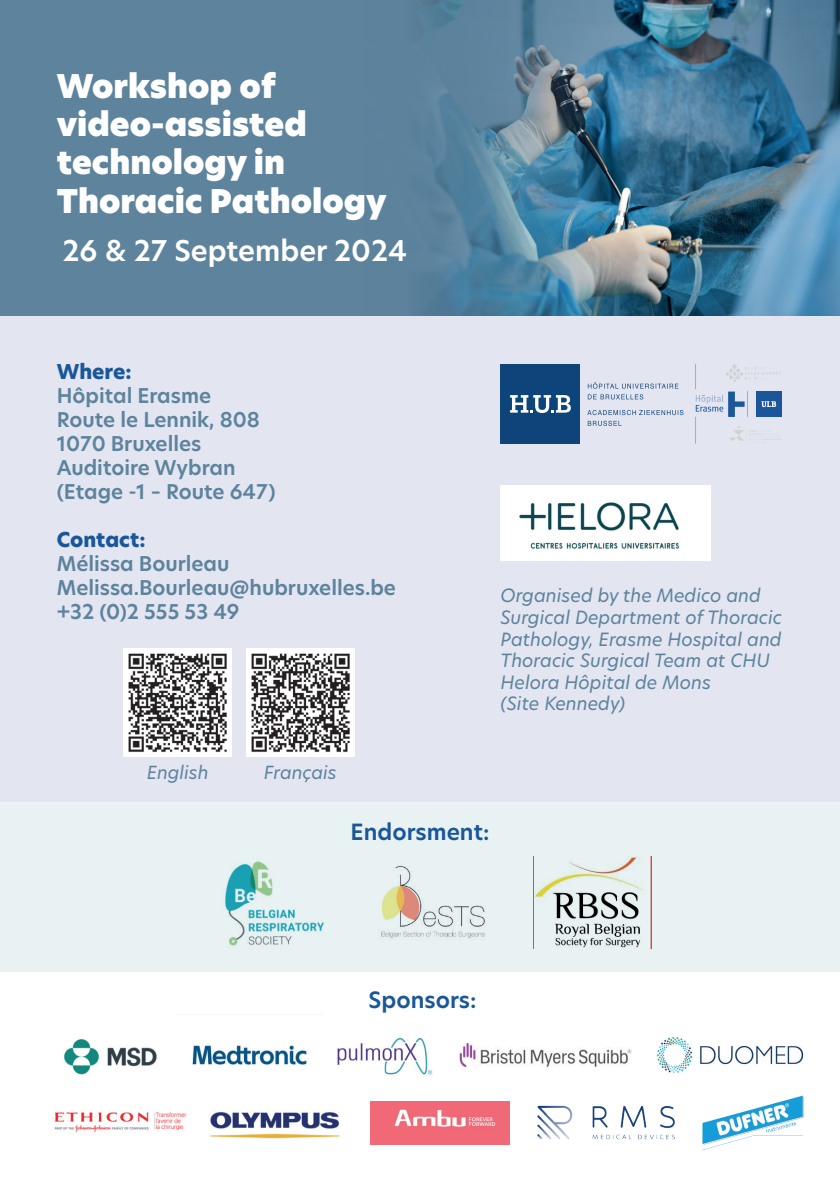
<style>
.page{position:relative;width:840px;height:1191px;background:#fff}
.page>*{position:absolute;margin:0;border:0;box-sizing:border-box;transform-origin:0 0}
.t1{font:32px/38.4px "New Hero Super";color:#fff}
.t2{font:600 28px "New Hero";color:#fff}
.t3{font:600 22px "New Hero";color:#1a5799}
.t4{font:600 20px/24px "New Hero";color:#5d839d}
.t5{font:800 20px "New Hero";color:#1a5799}
.t6{font:italic 18px/21.6px "New Hero";color:#5d839d}
.t7{font:italic 17.8px "New Hero";color:#5d839d}
</style>
<div class="page">
<div style="left:0;top:171px;width:839px;height:636px;background:#e3e6f1"></div>
<div style="left:0;top:802px;width:839px;height:169px;background:#e8f2f3"></div>
<div style="left:0;top:0;width:839px;height:315px;background:#5d839d"></div>
<img style="left:422px;top:0;width:417px;height:315px">
<img style="left:124px;top:648px;width:107px;height:108px">
<img style="left:246px;top:648px;width:108px;height:108px">
<img style="left:500px;top:485px;width:209px;height:75px">
<img style="left:225px;top:861px;width:99px;height:85px">
<img style="left:381px;top:866px;width:104px;height:72px">
<img style="left:533px;top:856px;width:118px;height:93px">
<div style="left:500px;top:364px;width:80px;height:80px;background:#0d457a"></div>
<svg style="left:510px;top:395px;width:60px;height:18px"></svg>
<svg style="left:587px;top:421px;width:34px;height:5px"></svg>
<svg style="left:587px;top:410px;width:96px;height:5px"></svg>
<svg style="left:587px;top:382px;width:91px;height:17px"></svg>
<svg style="left:695px;top:364px;width:86px;height:80px"></svg>
<img style="left:192px;top:1045px;width:115px;height:20px">
<img style="left:64px;top:1039px;width:93px;height:36px">
<img style="left:337px;top:1038px;width:96px;height:37px">
<img style="left:459px;top:1043px;width:172px;height:23px">
<img style="left:656px;top:1037px;width:148px;height:36px">
<img style="left:370px;top:1101px;width:139px;height:43px">
<img style="left:54px;top:1111px;width:286px;height:28px">
<img style="left:702px;top:1096px;width:100px;height:53px">
<img style="left:537px;top:1105px;width:138px;height:35px">
<h1 class="t1" style="left:57px;top:67px;width:331px">Workshop of video-assisted technology in<br>Thoracic Pathology</h1>
<h2 class="t2" style="left:62px;top:231px;width:346px">26 &amp; 27 September 2024</h2>
<p class="t5" style="left:57px;top:358px;width:76px">Where:</p>
<p class="t4" style="left:57px;top:383px;width:220px">Hôpital Erasme<br>Route le Lennik, 808<br>1070 Bruxelles<br>Auditoire Wybran (Etage -1 – Route 647)</p>
<p class="t5" style="left:57px;top:526px;width:90px">Contact:</p>
<p class="t4" style="left:57px;top:551px;width:340px">Mélissa Bourleau<br>Melissa.Bourleau@hubruxelles.be +32 (0)2 555 53 49</p>
<p class="t6" style="left:500px;top:584px;width:283px">Organised by the Medico and<br>Surgical Department of Thoracic<br>Pathology, Erasme Hospital and<br>Thoracic Surgical Team at CHU<br>Helora Hôpital de Mons<br>(Site Kennedy)</p>
<p class="t7" style="left:147px;top:760px;width:63px">English</p>
<p class="t7" style="left:263px;top:760px;width:74px">Français</p>
<p class="t3" style="left:350px;top:817px;width:140px">Endorsment:</p>
<p class="t3" style="left:368px;top:985px;width:109px">Sponsors:</p>
</div>
